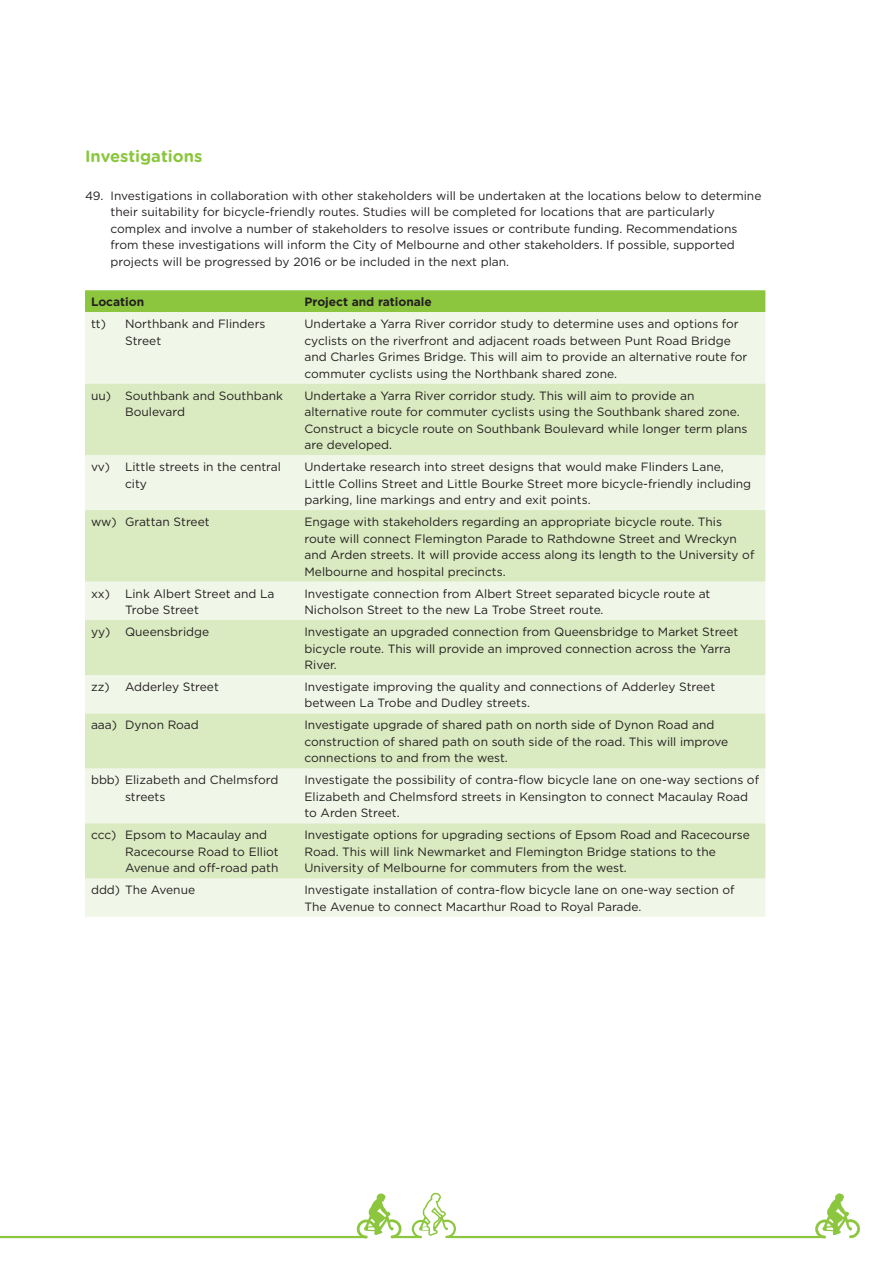
<style>
.page{position:relative;width:893px;height:1263px;background:#fff}
.page>*{position:absolute;margin:0;border:0;box-sizing:border-box;transform-origin:0 0}
.t1{font:700 16.5px "Gotham Rounded";color:#8bc63e}
.t2{font:12px/16.5px "Gotham HTF";color:#231f20}
.t3{font:700 12px "Gotham HTF";color:#231f20}
</style>
<div class="page">
<div style="left:85px;top:290px;width:680px;height:22px;background:#8bc63e"></div>
<div style="left:85px;top:312px;width:680px;height:605px;background:#f1f7e8"></div>
<svg style="left:85px;top:384px;width:680px;height:494px;background:#e2eecf"></svg>
<hr style="left:445px;top:1236px;width:379px;height:2px;background:#8bc63e">
<hr style="left:391px;top:1236px;width:31px;height:2px;background:#8bc63e">
<svg style="left:0;top:1193px;width:401px;height:45px"></svg>
<svg style="left:815px;top:1193px;width:45px;height:45px"></svg>
<svg style="left:412px;top:1193px;width:44px;height:45px"></svg>
<h1 class="t1" style="left:85px;top:144px;width:119px">Investigations</h1>
<p class="t2" style="left:111px;top:187px;width:652px;text-indent:-26px">49. Investigations in collaboration with other stakeholders will be undertaken at the locations below to determine their suitability for bicycle-friendly routes. Studies will be completed for locations that are particularly complex and involve a number of stakeholders to resolve issues or contribute funding. Recommendations from these investigations will inform the City of Melbourne and other stakeholders. If possible, supported projects will be progressed by 2016 or be included in the next plan.</p>
<p class="t3" style="left:91px;top:295px;width:55px">Location</p>
<p class="t3" style="left:304px;top:295px;width:129px">Project and rationale</p>
<p class="t2" style="left:125px;top:315px;width:142px;text-indent:-34px">tt) Northbank and Flinders<br>Street</p>
<p class="t2" style="left:304px;top:315px;width:444px">Undertake a Yarra River corridor study to determine uses and options for cyclists on the riverfront and adjacent roads between Punt Road Bridge and Charles Grimes Bridge. This will aim to provide an alternative route for commuter cyclists using the Northbank shared zone.</p>
<p class="t2" style="left:125px;top:387px;width:159px;text-indent:-34px">uu) Southbank and Southbank<br>Boulevard</p>
<p class="t2" style="left:304px;top:387px;width:444px">Undertake a Yarra River corridor study. This will aim to provide an alternative route for commuter cyclists using the Southbank shared zone.<br>Construct a bicycle route on Southbank Boulevard while longer term plans are developed.</p>
<p class="t2" style="left:125px;top:458px;width:157px;text-indent:-34px">vv) Little streets in the central city</p>
<p class="t2" style="left:304px;top:458px;width:448px">Undertake research into street designs that would make Flinders Lane,<br>Little Collins Street and Little Bourke Street more bicycle-friendly including parking, line markings and entry and exit points.</p>
<p class="t2" style="left:91px;top:513px;width:120px">ww) Grattan Street</p>
<p class="t2" style="left:304px;top:513px;width:451px">Engage with stakeholders regarding an appropriate bicycle route. This route will connect Flemington Parade to Rathdowne Street and Wreckyn and Arden streets. It will provide access along its length to the University of Melbourne and hospital precincts.</p>
<p class="t2" style="left:125px;top:585px;width:151px;text-indent:-34px">xx) Link Albert Street and La<br>Trobe Street</p>
<p class="t2" style="left:304px;top:585px;width:407px">Investigate connection from Albert Street separated bicycle route at<br>Nicholson Street to the new La Trobe Street route.</p>
<p class="t2" style="left:91px;top:623px;width:120px">yy) Queensbridge</p>
<p class="t2" style="left:304px;top:623px;width:435px">Investigate an upgraded connection from Queensbridge to Market Street bicycle route. This will provide an improved connection across the Yarra<br>River.</p>
<p class="t2" style="left:91px;top:678px;width:129px">zz) Adderley Street</p>
<p class="t2" style="left:304px;top:678px;width:412px">Investigate improving the quality and connections of Adderley Street between La Trobe and Dudley streets.</p>
<p class="t2" style="left:91px;top:717px;width:109px">aaa) Dynon Road</p>
<p class="t2" style="left:304px;top:717px;width:425px">Investigate upgrade of shared path on north side of Dynon Road and construction of shared path on south side of the road. This will improve connections to and from the west.</p>
<p class="t2" style="left:125px;top:772px;width:155px;text-indent:-34px">bbb) Elizabeth and Chelmsford streets</p>
<p class="t2" style="left:304px;top:772px;width:456px">Investigate the possibility of contra-flow bicycle lane on one-way sections of<br>Elizabeth and Chelmsford streets in Kensington to connect Macaulay Road to Arden Street.</p>
<p class="t2" style="left:125px;top:827px;width:155px;text-indent:-34px">ccc) Epsom to Macaulay and<br>Racecourse Road to Elliot<br>Avenue and off-road path</p>
<p class="t2" style="left:304px;top:827px;width:447px">Investigate options for upgrading sections of Epsom Road and Racecourse<br>Road. This will link Newmarket and Flemington Bridge stations to the<br>University of Melbourne for commuters from the west.</p>
<p class="t2" style="left:91px;top:882px;width:106px">ddd) The Avenue</p>
<p class="t2" style="left:304px;top:882px;width:432px">Investigate installation of contra-flow bicycle lane on one-way section of<br>The Avenue to connect Macarthur Road to Royal Parade.</p>
</div>
